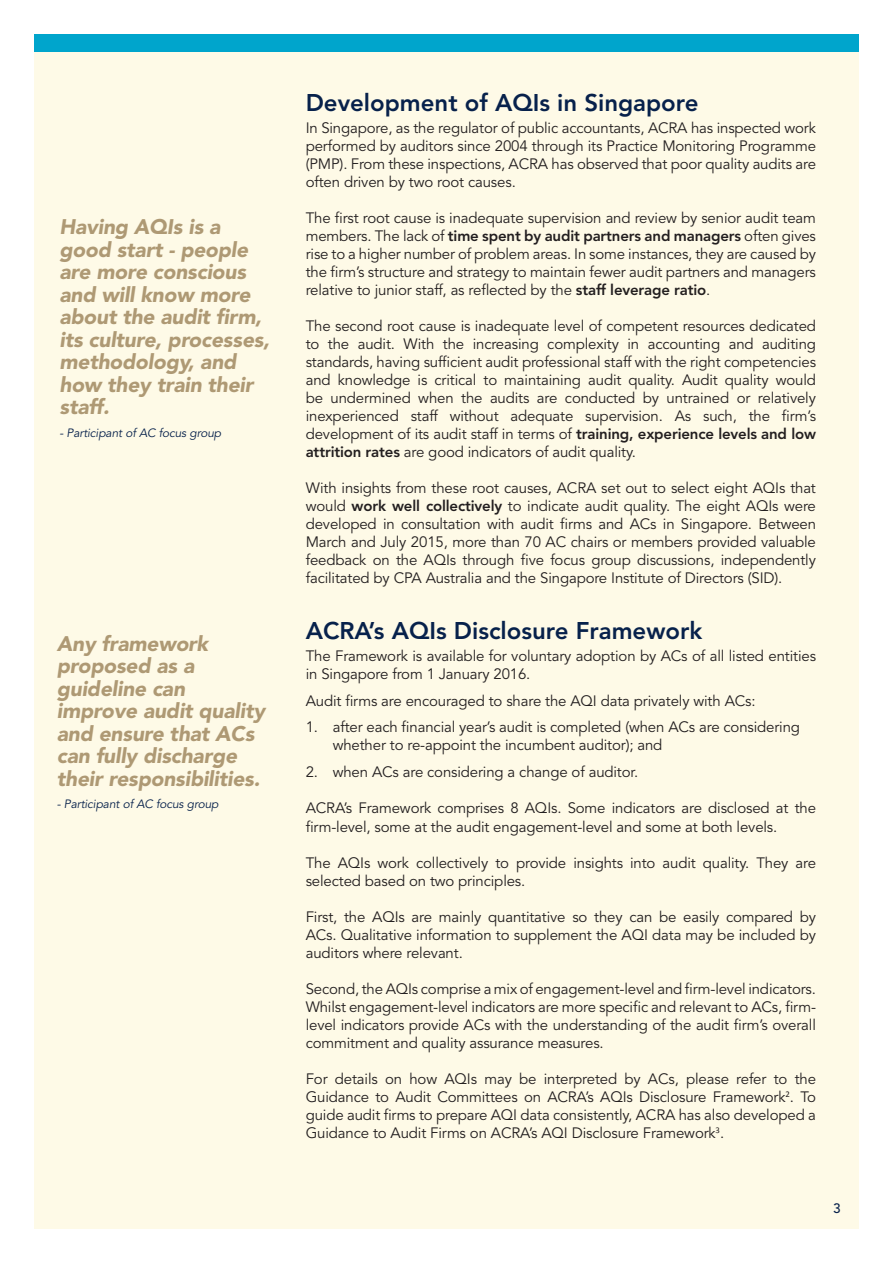
<style>
.page{position:relative;width:893px;height:1263px;background:#fff}
.page>*{position:absolute;margin:0;border:0;box-sizing:border-box;transform-origin:0 0}
.Heading_1{font:800 24px "Avenir LT Std";color:#07214b}
.Quotes{font:italic 900 21px/22.5px "Avenir LT Std";letter-spacing:-.01em;color:#ae9974}
.No_Spacing{font:15px/18px "Avenir LT Std";letter-spacing:-.01em;color:#231f20;text-align:justify}
.t1{font:500 13.5px "Avenir LT Std";color:#07214b}
.Quotes-2{font:italic 12px "Avenir LT Std";letter-spacing:-.01em;color:#07214b}
.s1{font-weight:800}
</style>
<div class="page">
<div style="left:34px;top:34px;width:825px;height:1195px;background:#fefae7"></div>
<div style="left:34px;top:34px;width:825px;height:17px;background:#00a5cc"></div>
<p class="Quotes" style="left:60px;top:216px;width:212px">Having AQIs is a good start - people are more conscious and will know more about the audit firm, its culture, processes, methodology, and how they train their staff.</p>
<p class="Quotes-2" style="left:60px;top:426px;width:163px">- Participant of AC focus group</p>
<p class="Quotes" style="left:57px;top:632px;width:210px">Any framework proposed as a guideline can improve audit quality and ensure that ACs can fully discharge their responsibilities.</p>
<p class="Quotes-2" style="left:57px;top:797px;width:163px">- Participant of AC focus group</p>
<p class="Heading_1" style="left:306px;top:88px;width:394px">Development of AQIs in Singapore</p>
<p class="No_Spacing" style="left:306px;top:119px;width:512px">In Singapore, as the regulator of public accountants, ACRA has inspected work performed by auditors since 2004 through its Practice Monitoring Programme (PMP). From these inspections, ACRA has observed that poor quality audits are often driven by two root causes.</p>
<p class="No_Spacing" style="left:306px;top:209px;width:512px">The first root cause is inadequate supervision and review by senior audit team members. The lack of <span class="s1">time spent by audit partners and managers</span> often gives rise to a higher number of problem areas. In some instances, they are caused by the firm’s structure and strategy to maintain fewer audit partners and managers relative to junior staff, as reflected by the <span class="s1">staff leverage ratio</span>.</p>
<p class="No_Spacing" style="left:306px;top:317px;width:512px">The second root cause is inadequate level of competent resources dedicated to the audit. With the increasing complexity in accounting and auditing standards, having sufficient audit professional staff with the right competencies and knowledge is critical to maintaining audit quality. Audit quality would be undermined when the audits are conducted by untrained or relatively inexperienced staff without adequate supervision. As such, the firm’s development of its audit staff in terms of <span class="s1">training, experience levels and low attrition rates</span> are good indicators of audit quality.</p>
<p class="No_Spacing" style="left:306px;top:479px;width:512px">With insights from these root causes, ACRA set out to select eight AQIs that would <span class="s1">work well collectively</span> to indicate audit quality. The eight AQIs were developed in consultation with audit firms and ACs in Singapore. Between March and July 2015, more than 70 AC chairs or members provided valuable feedback on the AQIs through five focus group discussions, independently facilitated by CPA Australia and the Singapore Institute of Directors (SID).</p>
<p class="Heading_1" style="left:306px;top:616px;width:398px">ACRA’s AQIs Disclosure Framework</p>
<p class="No_Spacing" style="left:306px;top:647px;width:512px">The Framework is available for voluntary adoption by ACs of all listed entities in Singapore from 1 January 2016.</p>
<p class="No_Spacing" style="left:306px;top:692px;width:451px">Audit firms are encouraged to share the AQI data privately with ACs:</p>
<p class="No_Spacing" style="left:333px;top:718px;width:469px;text-indent:-27px">1. after each financial year’s audit is completed (when ACs are considering whether to re-appoint the incumbent auditor); and</p>
<p class="No_Spacing" style="left:306px;top:763px;width:334px">2. when ACs are considering a change of auditor.</p>
<p class="No_Spacing" style="left:306px;top:798px;width:512px;line-height:19.8px">ACRA’s Framework comprises 8 AQIs. Some indicators are disclosed at the firm-level, some at the audit engagement-level and some at both levels.</p>
<p class="No_Spacing" style="left:306px;top:855px;width:512px">The AQIs work collectively to provide insights into audit quality. They are selected based on two principles.</p>
<p class="No_Spacing" style="left:306px;top:909px;width:512px">First, the AQIs are mainly quantitative so they can be easily compared by ACs. Qualitative information to supplement the AQI data may be included by auditors where relevant.</p>
<p class="No_Spacing" style="left:306px;top:981px;width:512px">Second, the AQIs comprise a mix of engagement-level and firm-level indicators.<br>Whilst engagement-level indicators are more specific and relevant to ACs, firm&shy;level indicators provide ACs with the understanding of the audit firm’s overall commitment and quality assurance measures.</p>
<p class="No_Spacing" style="left:306px;top:1071px;width:512px">For details on how AQIs may be interpreted by ACs, please refer to the Guidance to Audit Committees on ACRA’s AQIs Disclosure Framework<sup>2</sup>. To guide audit firms to prepare AQI data consistently, ACRA has also developed a Guidance to Audit Firms on ACRA’s AQI Disclosure Framework<sup>3</sup>.</p>
<p class="t1" style="left:833px;top:1201px;width:9px">3</p>
</div>
